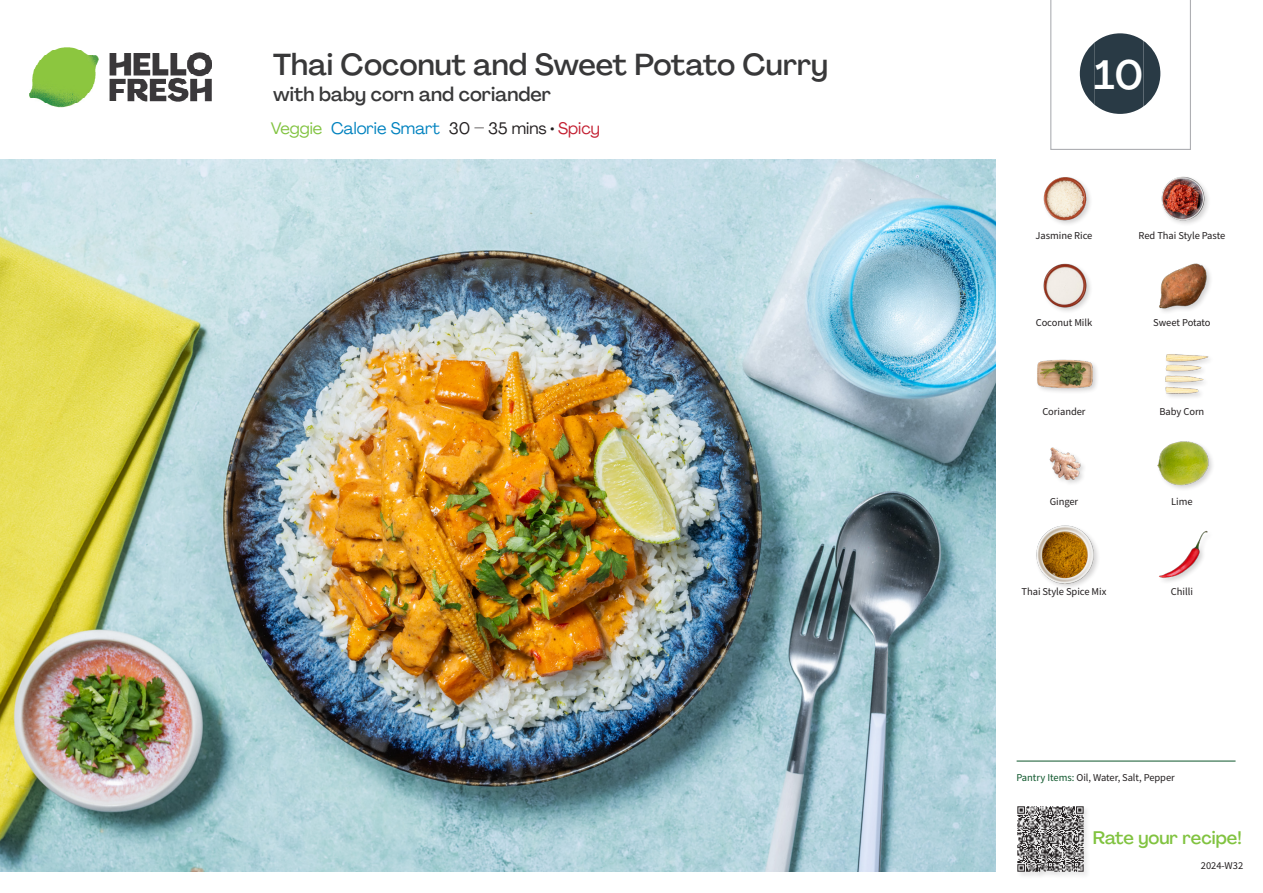
<style>
.page{position:relative;width:1263px;height:893px;background:#fff}
.page>*{position:absolute;margin:0;border:0;box-sizing:border-box;transform-origin:0 0}
._24_Recipe_Nr_Bag{font:500 40.5px "Agrandir";color:#fff}
._15_Titel_UK{font:500 30px "Agrandir";letter-spacing:-.005em;color:#383839}
._15_Titel_UK-2{font:500 19.5px "Agrandir";color:#383839}
.t1{font:500 18px "Agrandir";color:#81c340}
._02_Box_Type{font:16.5px "Agrandir";color:#0082bf}
._18_FRONT_ingredients_UK{font:10.5px "Source Sans Pro";letter-spacing:-.005em;color:#231f20}
.t2{font:10.5px "Source Sans Variable";letter-spacing:-.005em;color:#231f20}
.s1{color:#81c340}
.s2{color:#231f20}
.s3{color:#c31f31}
.s4{font-family:"Source Sans Pro";color:#0e572c}
</style>
<div class="page">
<img style="left:30px;top:47px;width:181px;height:61px">
<img style="left:0;top:159px;width:995px;height:713px">
<hr style="left:1016px;top:761px;width:219px;height:1px;background:#0e572c">
<div style="left:1017px;top:805px;width:74px;height:74px;background:#f9f9f9"></div>
<img style="left:1017px;top:806px;width:69px;height:69px">
<img style="left:1161px;top:176px;width:48px;height:48px">
<img style="left:1043px;top:177px;width:47px;height:47px">
<img style="left:1159px;top:263px;width:52px;height:49px">
<img style="left:1043px;top:263px;width:48px;height:48px">
<img style="left:1165px;top:354px;width:44px;height:43px">
<div style="left:1036px;top:358px;width:64px;height:37px;background:#231f20;opacity:.2"></div>
<img style="left:1036px;top:358px;width:58px;height:37px">
<img style="left:1157px;top:441px;width:55px;height:48px">
<img style="left:1049px;top:447px;width:35px;height:36px">
<img style="left:1159px;top:531px;width:49px;height:51px">
<div style="left:1035px;top:525px;width:65px;height:65px;background:#231f20;opacity:.2"></div>
<img style="left:1036px;top:526px;width:58px;height:57px">
<svg style="left:1050px;top:0;width:141px;height:150px"></svg>
<p class="_15_Titel_UK" style="left:273px;top:46px;width:556px">Thai Coconut and Sweet Potato Curry</p>
<p class="_15_Titel_UK-2" style="left:273px;top:82px;width:279px">with baby corn and coriander</p>
<p class="_02_Box_Type" style="left:271px;top:118px;width:331px"><span class="s1">Veggie</span> Calorie Smart <span class="s2">30 – 35 mins •</span> <span class="s3">Spicy</span></p>
<p class="_24_Recipe_Nr_Bag" style="left:1094px;top:50px;width:51px">10</p>
<p class="_18_FRONT_ingredients_UK" style="left:1035px;top:229px;width:58px">Jasmine Rice</p>
<p class="_18_FRONT_ingredients_UK" style="left:1138px;top:229px;width:88px">Red Thai Style Paste</p>
<p class="_18_FRONT_ingredients_UK" style="left:1036px;top:316px;width:58px">Coconut Milk</p>
<p class="_18_FRONT_ingredients_UK" style="left:1153px;top:316px;width:59px">Sweet Potato</p>
<p class="_18_FRONT_ingredients_UK" style="left:1042px;top:404px;width:45px">Coriander</p>
<p class="_18_FRONT_ingredients_UK" style="left:1159px;top:404px;width:46px">Baby Corn</p>
<p class="_18_FRONT_ingredients_UK" style="left:1050px;top:495px;width:30px">Ginger</p>
<p class="_18_FRONT_ingredients_UK" style="left:1171px;top:495px;width:23px">Lime</p>
<p class="_18_FRONT_ingredients_UK" style="left:1021px;top:585px;width:86px">Thai Style Spice Mix</p>
<p class="_18_FRONT_ingredients_UK" style="left:1171px;top:585px;width:23px">Chilli</p>
<p class="t2" style="left:1016px;top:771px;width:160px"><span class="s4">Pantry Items:</span> Oil, Water, Salt, Pepper</p>
<h3 class="t1" style="left:1093px;top:827px;width:150px">Rate your recipe!</h3>
<p class="t2" style="left:1201px;top:859px;width:44px">2024-W32</p>
</div>
